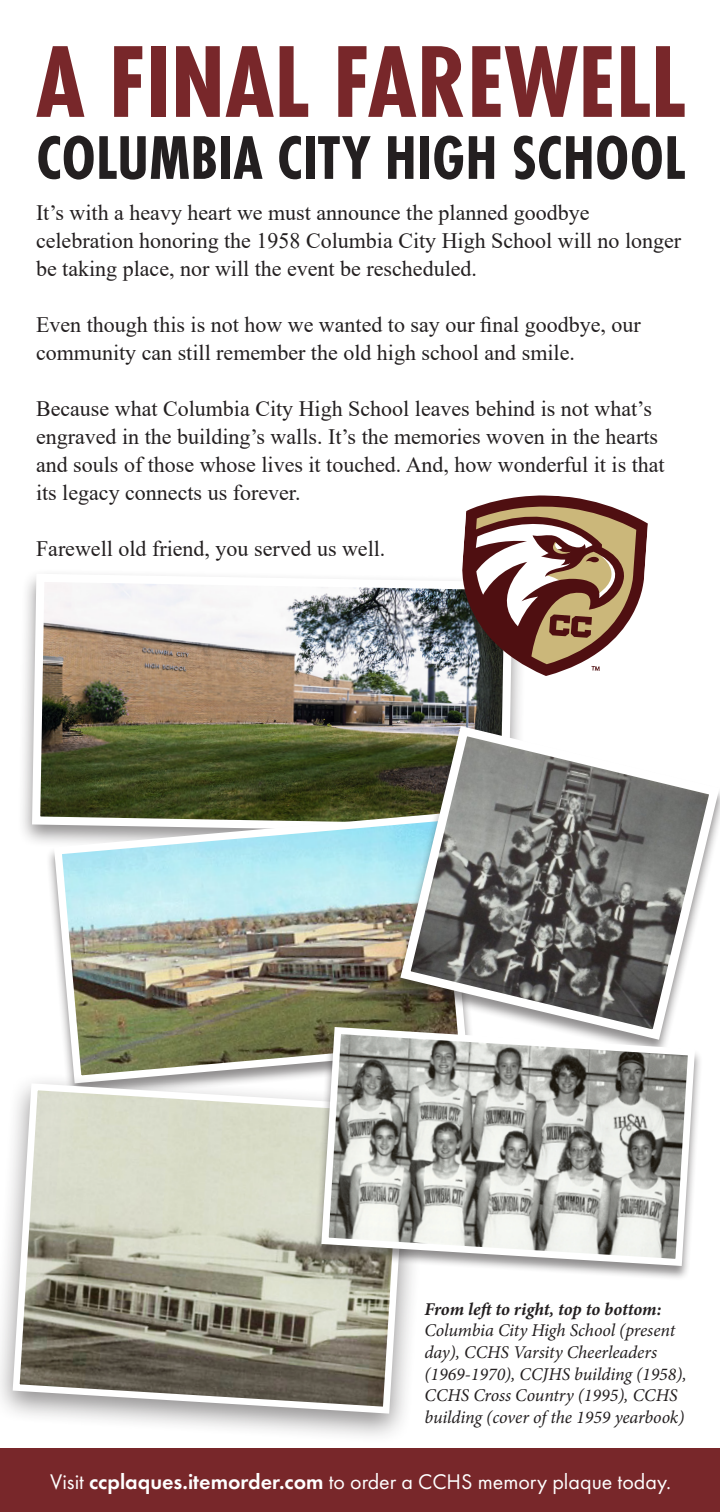
<style>
.page{position:relative;width:720px;height:1512px;background:#fff}
.page>*{position:absolute;margin:0;border:0;box-sizing:border-box;transform-origin:0 0}
.t1{font:700 106px "Futura PT Cond";color:#78272a}
.t2{font:700 64px "Futura PT Cond";color:#231f20}
.t3{font:22px/28px "Times New Roman";color:#231f20}
.t4{font:22px "Futura PT";color:#fff}
.t5{font:italic 18px/21.6px "Minion Pro";letter-spacing:-.005em;color:#231f20}
.t6{font:italic 700 18px "Minion Pro";letter-spacing:-.005em;color:#231f20}
.s1{font-weight:600}
</style>
<div class="page">
<div style="left:17px;top:568px;width:510px;height:288px;background:#231f20;opacity:.5"></div>
<img style="left:28px;top:570px;width:489px;height:267px">
<img style="left:50px;top:809px;width:342px;height:263px">
<svg style="left:395px;top:721px;width:325px;height:302px"></svg>
<div style="left:0;top:1072px;width:429px;height:373px;background:#231f20;opacity:.5"></div>
<svg style="left:9px;top:1080px;width:402px;height:337px;background:#b5b4a6"></svg>
<div style="left:313px;top:1027px;width:390px;height:255px;background:#231f20;opacity:.5"></div>
<svg style="left:318px;top:1023px;width:381px;height:247px"></svg>
<svg style="left:458px;top:495px;width:190px;height:181px"></svg>
<div style="left:0;top:1449px;width:720px;height:63px;background:#78272a"></div>
<p class="t1" style="left:36px;top:20px;width:651px">A FINAL FAREWELL</p>
<p class="t2" style="left:36px;top:121px;width:651px">COLUMBIA CITY HIGH SCHOOL</p>
<p class="t3" style="left:36px;top:198px;width:647px">It’s with a heavy heart we must announce the planned goodbye celebration honoring the 1958 Columbia City High School will no longer be taking place, nor will the event be rescheduled.</p>
<p class="t3" style="left:36px;top:310px;width:606px">Even though this is not how we wanted to say our final goodbye, our community can still remember the old high school and smile.</p>
<p class="t3" style="left:36px;top:394px;width:630px">Because what Columbia City High School leaves behind is not what’s engraved in the building’s walls. It’s the memories woven in the hearts and souls of those whose lives it touched. And, how wonderful it is that its legacy connects us forever.</p>
<p class="t3" style="left:36px;top:534px;width:351px">Farewell old friend, you served us well.</p>
<p class="t6" style="left:424px;top:1296px;width:238px">From left to right, top to bottom:</p>
<p class="t5" style="left:424px;top:1320px;width:264px">Columbia City High School (present day), CCHS Varsity Cheerleaders (1969-1970), CCJHS building (1958), CCHS Cross Country (1995), CCHS building (cover of the 1959 yearbook)</p>
<p class="t4" style="left:50px;top:1468px;width:623px">Visit <span class="s1">ccplaques.itemorder.com</span> to order a CCHS memory plaque today.</p>
</div>
